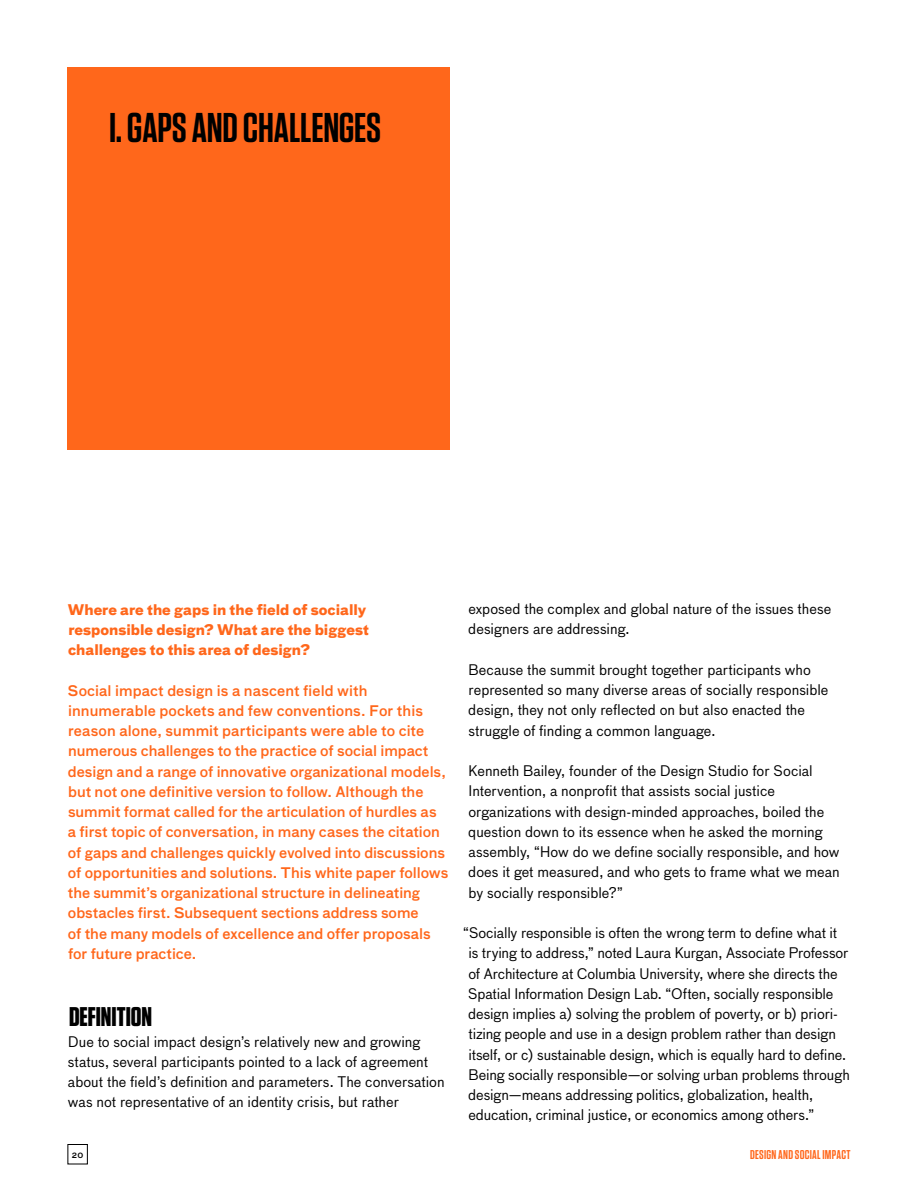
<style>
.page{position:relative;width:918px;height:1188px;background:#fff}
.page>*{position:absolute;margin:0;border:0;box-sizing:border-box;transform-origin:0 0}
.t1{font:600 41.55px "Tungsten";letter-spacing:-.005em;color:#000}
.t2{font:700 27px "Tungsten";color:#000}
.t3{font:14.25px/20.2px "Bau";letter-spacing:-.005em;color:#000}
.t4{font:500 14.25px/20.2px "Bau";letter-spacing:-.005em;color:#ff671b}
.t5{font:700 14.25px/20.2px "Bau";color:#ff671b}
.t6{font:600 12.75px "Tungsten";letter-spacing:.02em;color:#ff671b}
.t7{font:500 9px "Bau";color:#000}
</style>
<div class="page">
<div style="left:68px;top:68px;width:382px;height:382px;background:#ff671b"></div>
<div style="left:68px;top:1144px;width:20px;height:20px;border:1px solid #000"></div>
<h1 class="t1" style="left:109px;top:106px;width:274px">I. GAPS AND CHALLENGES</h1>
<p class="t5" style="left:68px;top:599px;width:303px">Where are the gaps in the field of socially responsible design? What are the biggest challenges to this area of design?</p>
<p class="t4" style="left:68px;top:680px;width:382px">Social impact design is a nascent field with innumerable pockets and few conventions. For this reason alone, summit participants were able to cite numerous challenges to the practice of social impact design and a range of innovative organizational models, but not one definitive version to follow. Although the summit format called for the articulation of hurdles as a first topic of conversation, in many cases the citation of gaps and challenges quickly evolved into discussions of opportunities and solutions. This white paper follows the summit’s organizational structure in delineating obstacles first. Subsequent sections address some<br>of the many models of excellence and offer proposals for future practice.</p>
<h2 class="t2" style="left:69px;top:1002px;width:85px">DEFINITION</h2>
<p class="t3" style="left:68px;top:1031px;width:378px">Due to social impact design’s relatively new and growing status, several participants pointed to a lack of agreement about the field’s definition and parameters. The conversation was not representative of an identity crisis, but rather</p>
<p class="t3" style="left:468px;top:599px;width:364px">exposed the complex and global nature of the issues these designers are addressing.</p>
<p class="t3" style="left:468px;top:660px;width:362px">Because the summit brought together participants who represented so many diverse areas of socially responsible design, they not only reflected on but also enacted the struggle of finding a common language.</p>
<p class="t3" style="left:468px;top:761px;width:373px">Kenneth Bailey, founder of the Design Studio for Social Intervention, a nonprofit that assists social justice organizations with design-minded approaches, boiled the question down to its essence when he asked the morning assembly, “How do we define socially responsible, and how does it get measured, and who gets to frame what we mean by socially responsible?”</p>
<p class="t3" style="left:468px;top:923px;width:383px;text-indent:-5px">“Socially responsible is often the wrong term to define what it is trying to address,” noted Laura Kurgan, Associate Professor of Architecture at Columbia University, where she directs the Spatial Information Design Lab. “Often, socially responsible design implies a) solving the problem of poverty, or b) priori&shy;tizing people and use in a design problem rather than design itself, or c) sustainable design, which is equally hard to define.<br>Being socially responsible—or solving urban problems through design—means addressing politics, globalization, health, education, criminal justice, or economics among others.”</p>
<p class="t7" style="left:72px;top:1149px;width:13px">20</p>
<p class="t6" style="left:750px;top:1148px;width:102px">DESIGN AND SOCIAL IMPACT</p>
</div>
